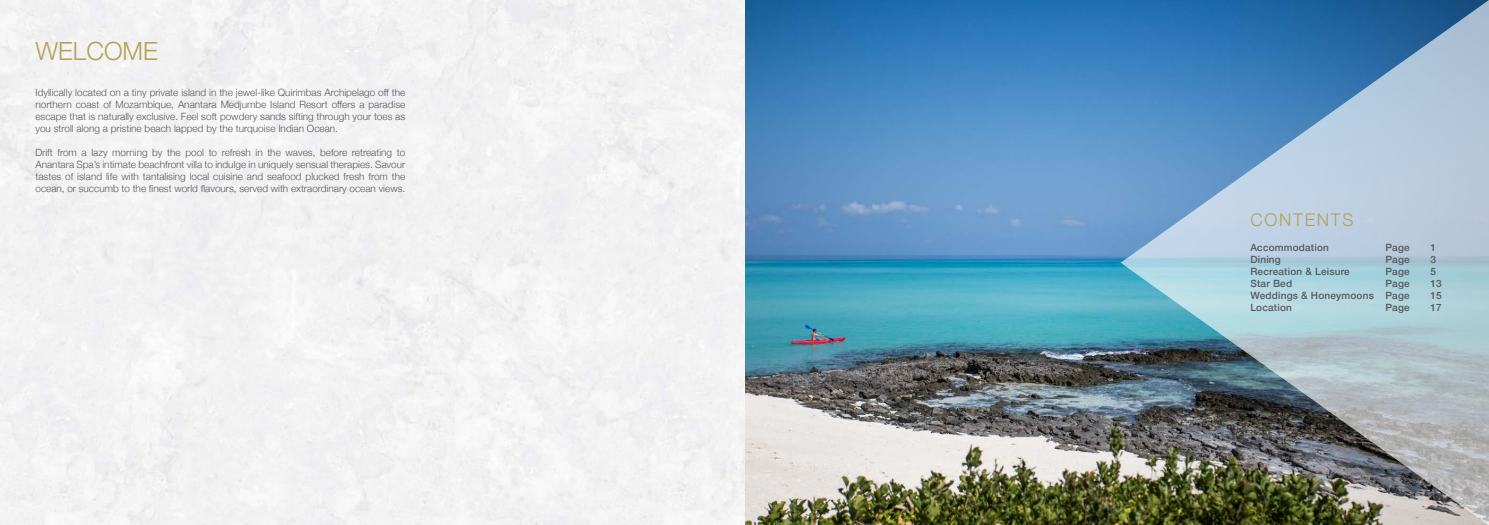
<style>
.page{position:relative;width:1489px;height:525px;background:#fff}
.page>*{position:absolute;margin:0;border:0;box-sizing:border-box;transform-origin:0 0}
.t1{font:300 25px "Helvetica Neue";color:#b4a258}
.t2{font:300 17.5px "Helvetica Neue";letter-spacing:.1em;color:#b4a258}
.t3{font:300 10px/12px "Helvetica Neue";color:#58595b;text-align:justify}
.t4{font:500 10px "Helvetica Neue";letter-spacing:.02em;color:#58595b}
</style>
<div class="page">
<img style="left:744px;top:0;width:376px;height:524px">
<div style="left:0;top:0;width:744px;height:524px;background:#f2f2f2"></div>
<img style="left:1120px;top:0;width:368px;height:524px">
<h1 class="t1" style="left:35px;top:31px;width:124px">WELCOME</h1>
<p class="t3" style="left:35px;top:85px;width:371px">Idyllically located on a tiny private island in the jewel-like Quirimbas Archipelago off the northern coast of Mozambique, Anantara Medjumbe Island Resort offers a paradise escape that is naturally exclusive. Feel soft powdery sands sifting through your toes as you stroll along a pristine beach lapped by the turquoise Indian Ocean.</p>
<p class="t3" style="left:35px;top:145px;width:371px">Drift from a lazy morning by the pool to refresh in the waves, before retreating to Anantara Spa’s intimate beachfront villa to indulge in uniquely sensual therapies. Savour tastes of island life with tantalising local cuisine and seafood plucked fresh from the ocean, or succumb to the finest world flavours, served with extraordinary ocean views.</p>
<h2 class="t2" style="left:1250px;top:206px;width:105px">CONTENTS</h2>
<p class="t4" style="left:1250px;top:239px;width:80px">Accommodation</p>
<p class="t4" style="left:1385px;top:239px;width:26px">Page</p>
<p class="t4" style="left:1430px;top:239px;width:7px">1</p>
<p class="t4" style="left:1250px;top:251px;width:32px">Dining</p>
<p class="t4" style="left:1385px;top:251px;width:26px">Page</p>
<p class="t4" style="left:1430px;top:251px;width:7px">3</p>
<p class="t4" style="left:1250px;top:263px;width:101px">Recreation &amp; Leisure</p>
<p class="t4" style="left:1385px;top:263px;width:26px">Page</p>
<p class="t4" style="left:1430px;top:263px;width:7px">5</p>
<p class="t4" style="left:1250px;top:275px;width:43px">Star Bed</p>
<p class="t4" style="left:1385px;top:275px;width:26px">Page</p>
<p class="t4" style="left:1430px;top:275px;width:13px">13</p>
<p class="t4" style="left:1250px;top:287px;width:161px">Weddings &amp; Honeymoons Page</p>
<p class="t4" style="left:1430px;top:287px;width:13px">15</p>
<p class="t4" style="left:1250px;top:299px;width:43px">Location</p>
<p class="t4" style="left:1385px;top:299px;width:26px">Page</p>
<p class="t4" style="left:1430px;top:299px;width:13px">17</p>
</div>
